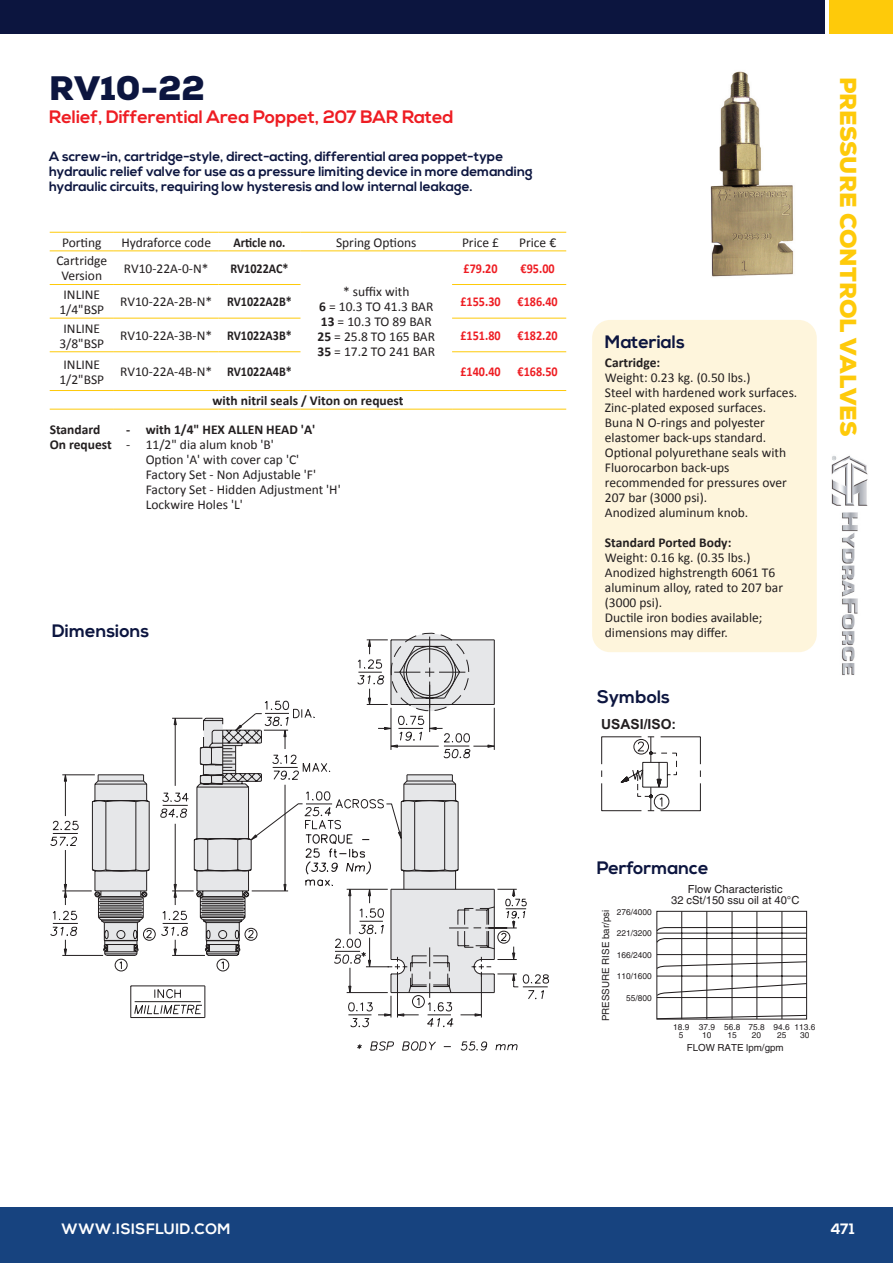
<style>
.page{position:relative;width:893px;height:1263px;background:#fff}
.page>*{position:absolute;margin:0;border:0;box-sizing:border-box;transform-origin:0 0}
.Head_A{font:900 33px "Nexa";color:#0c153f}
.t1{font:900 22.5px "Nexa";color:#feca0a}
.Head_B_ratings{font:700 18px "Nexa";color:#ee1d23}
.Head_B{font:700 18px "Nexa";color:#0c153f}
.t2{font:700 15px "Nexa";letter-spacing:.03em;color:#fff}
.t3{font:700 13.95px "Arial";color:#231f20}
.Materials_text{font:13.5px/15px "Calibri";color:#231f20}
.Tables{font:13.5px/15px "Calibri";color:#231f20;text-align:center}
.Head_C{font:700 13.5px/15px "Nexa";color:#0c153f}
.Tables-2{font:700 13.5px "Calibri";color:#231f20}
.Tables-3{font:700 13.5px "Calibri";color:#ee1d23;scale:.9 1}
.Tables-4{font:700 13.5px "Calibri";color:#231f20;scale:.9 1}
.Materials_text-2{font:700 13.5px "Calibri";color:#231f20}
.t4{font:11.1px/11.1px "Helvetica";color:#231f20;text-align:center}
.t5{font:9.75px "Helvetica";color:#231f20}
.t6{font:8.4px/8.4px "Helvetica";color:#231f20;text-align:center}
.s1{font-weight:700}
</style>
<div class="page">
<div style="left:0;top:1208px;width:893px;height:55px;background:#17437f"></div>
<div style="left:829px;top:0;width:64px;height:34px;background:#feca0a"></div>
<div style="left:0;top:0;width:825px;height:34px;background:#0c153f"></div>
<img style="left:831px;top:455px;width:37px;height:220px">
<hr style="left:681px;top:911px;width:1px;height:108px;background:#231f20">
<hr style="left:732px;top:911px;width:1px;height:108px;background:#231f20">
<hr style="left:707px;top:911px;width:1px;height:108px;background:#231f20">
<hr style="left:757px;top:911px;width:1px;height:108px;background:#231f20">
<hr style="left:782px;top:911px;width:1px;height:108px;background:#231f20">
<svg style="left:656px;top:926px;width:152px;height:94px"></svg>
<div style="left:657px;top:911px;width:150px;height:108px;border:1px solid #231f20"></div>
<svg style="left:601px;top:736px;width:100px;height:75px"></svg>
<svg style="left:52px;top:820px;width:497px;height:231px"></svg>
<svg style="left:62px;top:633px;width:486px;height:385px"></svg>
<div style="left:592px;top:320px;width:225px;height:332px;background:#fef5dc;border-radius:18px"></div>
<hr style="left:50px;top:232px;width:64px;height:1px;background:#feca0a">
<hr style="left:114px;top:232px;width:105px;height:1px;background:#feca0a">
<hr style="left:219px;top:232px;width:81px;height:1px;background:#feca0a">
<hr style="left:300px;top:232px;width:152px;height:1px;background:#feca0a">
<hr style="left:452px;top:232px;width:57px;height:1px;background:#feca0a">
<hr style="left:509px;top:232px;width:57px;height:1px;background:#feca0a">
<hr style="left:50px;top:250px;width:64px;height:1px;background:#feca0a">
<hr style="left:114px;top:250px;width:105px;height:1px;background:#feca0a">
<hr style="left:219px;top:250px;width:81px;height:1px;background:#feca0a">
<hr style="left:300px;top:250px;width:152px;height:1px;background:#feca0a">
<hr style="left:452px;top:250px;width:57px;height:1px;background:#feca0a">
<hr style="left:509px;top:250px;width:57px;height:1px;background:#feca0a">
<hr style="left:50px;top:284px;width:64px;height:1px;background:#feca0a">
<hr style="left:114px;top:284px;width:105px;height:1px;background:#feca0a">
<hr style="left:219px;top:284px;width:81px;height:1px;background:#feca0a">
<hr style="left:452px;top:284px;width:57px;height:1px;background:#feca0a">
<hr style="left:509px;top:284px;width:57px;height:1px;background:#feca0a">
<hr style="left:452px;top:318px;width:57px;height:1px;background:#feca0a">
<hr style="left:509px;top:318px;width:57px;height:1px;background:#feca0a">
<hr style="left:452px;top:351px;width:57px;height:1px;background:#feca0a">
<hr style="left:509px;top:351px;width:57px;height:1px;background:#feca0a">
<hr style="left:452px;top:390px;width:57px;height:1px;background:#feca0a">
<hr style="left:509px;top:390px;width:57px;height:1px;background:#feca0a">
<hr style="left:50px;top:318px;width:64px;height:1px;background:#feca0a">
<hr style="left:114px;top:318px;width:105px;height:1px;background:#feca0a">
<hr style="left:219px;top:318px;width:81px;height:1px;background:#feca0a">
<hr style="left:50px;top:351px;width:64px;height:1px;background:#feca0a">
<hr style="left:114px;top:351px;width:105px;height:1px;background:#feca0a">
<hr style="left:219px;top:351px;width:81px;height:1px;background:#feca0a">
<hr style="left:50px;top:390px;width:64px;height:1px;background:#feca0a">
<hr style="left:114px;top:390px;width:105px;height:1px;background:#feca0a">
<hr style="left:219px;top:390px;width:81px;height:1px;background:#feca0a">
<hr style="left:300px;top:390px;width:152px;height:1px;background:#feca0a">
<hr style="left:50px;top:409px;width:64px;height:1px;background:#feca0a">
<hr style="left:114px;top:409px;width:105px;height:1px;background:#feca0a">
<hr style="left:219px;top:409px;width:81px;height:1px;background:#feca0a">
<hr style="left:300px;top:409px;width:152px;height:1px;background:#feca0a">
<hr style="left:452px;top:409px;width:57px;height:1px;background:#feca0a">
<hr style="left:509px;top:409px;width:57px;height:1px;background:#feca0a">
<img style="left:710px;top:71px;width:84px;height:206px">
<p class="Head_A" style="left:49px;top:66px;width:157px">RV10-22</p>
<p class="Head_B_ratings" style="left:49px;top:107px;width:406px">Relief, Differential Area Poppet, 207 BAR Rated</p>
<p class="Head_C" style="left:49px;top:149px;width:485px">A screw-in, cartridge-style, direct-acting, differential area poppet-type hydraulic relief valve for use as a pressure limiting device in more demanding hydraulic circuits, requiring low hysteresis and low internal leakage.</p>
<p class="Tables" style="left:62px;top:234px;width:41px">Porting</p>
<p class="Tables" style="left:121px;top:234px;width:91px">Hydraforce code</p>
<p class="Tables-4" style="left:234px;top:233px;width:59px">Article no.</p>
<p class="Tables" style="left:336px;top:234px;width:82px">Spring Options</p>
<p class="Tables" style="left:462px;top:234px;width:39px">Price £</p>
<p class="Tables" style="left:519px;top:234px;width:39px">Price €</p>
<p class="Tables" style="left:56px;top:253px;width:52px">Cartridge<br>Version</p>
<p class="Tables" style="left:124px;top:260px;width:86px">RV10-22A-0-N*</p>
<p class="Tables-4" style="left:230px;top:259px;width:66px">RV1022AC*</p>
<p class="Tables" style="left:343px;top:283px;width:68px">* suffix with</p>
<p class="Tables" style="left:319px;top:298px;width:116px"><span class="s1">6</span> = 10.3 TO 41.3 BAR</p>
<p class="Tables" style="left:321px;top:313px;width:112px"><span class="s1">13</span> = 10.3 TO 89 BAR</p>
<p class="Tables" style="left:317px;top:328px;width:119px"><span class="s1">25</span> = 25.8 TO 165 BAR</p>
<p class="Tables" style="left:317px;top:343px;width:119px"><span class="s1">35</span> = 17.2 TO 241 BAR</p>
<p class="Tables-3" style="left:464px;top:259px;width:39px">£79.20</p>
<p class="Tables-3" style="left:521px;top:259px;width:39px">€95.00</p>
<p class="Tables" style="left:59px;top:286px;width:46px">INLINE<br>1/4"BSP</p>
<p class="Tables" style="left:120px;top:294px;width:93px">RV10-22A-2B-N*</p>
<p class="Tables-4" style="left:227px;top:292px;width:74px">RV1022A2B*</p>
<p class="Tables-3" style="left:460px;top:292px;width:46px">£155.30</p>
<p class="Tables-3" style="left:517px;top:292px;width:46px">€186.40</p>
<p class="Tables" style="left:59px;top:320px;width:46px">INLINE<br>3/8"BSP</p>
<p class="Tables" style="left:120px;top:327px;width:93px">RV10-22A-3B-N*</p>
<p class="Tables-4" style="left:227px;top:326px;width:74px">RV1022A3B*</p>
<p class="Tables-3" style="left:460px;top:326px;width:46px">£151.80</p>
<p class="Tables-3" style="left:517px;top:326px;width:46px">€182.20</p>
<p class="Tables" style="left:59px;top:356px;width:46px">INLINE<br>1/2"BSP</p>
<p class="Tables" style="left:120px;top:364px;width:93px">RV10-22A-4B-N*</p>
<p class="Tables-4" style="left:227px;top:362px;width:74px">RV1022A4B*</p>
<p class="Tables-3" style="left:460px;top:362px;width:46px">£140.40</p>
<p class="Tables-3" style="left:517px;top:362px;width:46px">€168.50</p>
<p class="Tables-2" style="left:212px;top:391px;width:193px">with nitril seals / Viton on request</p>
<p class="Tables-2" style="left:50px;top:419px;width:52px">Standard</p>
<p class="Tables-2" style="left:126px;top:419px;width:191px">- with 1/4" HEX ALLEN HEAD 'A'</p>
<p class="Tables" style="left:50px;top:436px;width:226px"><span class="s1">On request</span> - 11/2" dia alum knob 'B'</p>
<p class="Tables" style="left:146px;top:451px;width:155px">Option 'A' with cover cap 'C'</p>
<p class="Tables" style="left:146px;top:466px;width:172px">Factory Set - Non Adjustable 'F'</p>
<p class="Tables" style="left:146px;top:481px;width:196px">Factory Set - Hidden Adjustment 'H'</p>
<p class="Tables" style="left:146px;top:496px;width:98px">Lockwire Holes 'L'</p>
<p class="Head_B" style="left:605px;top:331px;width:81px">Materials</p>
<p class="Materials_text-2" style="left:605px;top:353px;width:57px">Cartridge:</p>
<p class="Materials_text" style="left:605px;top:369px;width:147px">Weight: 0.23 kg. (0.50 lbs.)</p>
<p class="Materials_text" style="left:605px;top:384px;width:194px">Steel with hardened work surfaces.</p>
<p class="Materials_text" style="left:605px;top:399px;width:163px">Zinc-plated exposed surfaces.</p>
<p class="Materials_text" style="left:605px;top:414px;width:162px">Buna N O-rings and polyester</p>
<p class="Materials_text" style="left:605px;top:429px;width:163px">elastomer back-ups standard.</p>
<p class="Materials_text" style="left:605px;top:444px;width:183px">Optional polyurethane seals with</p>
<p class="Materials_text" style="left:605px;top:459px;width:184px">Fluorocarbon back-ups recommended for pressures over<br>207 bar (3000 psi).</p>
<p class="Materials_text" style="left:605px;top:504px;width:145px">Anodized aluminum knob.</p>
<p class="Materials_text-2" style="left:605px;top:533px;width:128px">Standard Ported Body:</p>
<p class="Materials_text" style="left:605px;top:549px;width:147px">Weight: 0.16 kg. (0.35 lbs.)</p>
<p class="Materials_text" style="left:605px;top:564px;width:180px">Anodized highstrength 6061 T6 aluminum alloy, rated to 207 bar (3000 psi).</p>
<p class="Materials_text" style="left:605px;top:609px;width:159px">Ductile iron bodies available;</p>
<p class="Head_B" style="left:52px;top:621px;width:99px">Dimensions</p>
<p class="Materials_text" style="left:605px;top:624px;width:125px">dimensions may differ.</p>
<p class="Head_B" style="left:597px;top:686px;width:74px">Symbols</p>
<p class="t3" style="left:601px;top:716px;width:77px">USASI/ISO:</p>
<h2 class="t1" style="left:863px;top:77px;width:361px;rotate:90deg">PRESSURE CONTROL VALVES</h2>
<p class="Head_B" style="left:597px;top:858px;width:113px">Performance</p>
<p class="t6" style="left:617px;top:907px;width:36px">276/4000</p>
<p class="t6" style="left:617px;top:929px;width:36px">221/3200</p>
<p class="t6" style="left:617px;top:950px;width:36px">166/2400</p>
<p class="t6" style="left:617px;top:972px;width:36px">110/1600</p>
<p class="t6" style="left:626px;top:993px;width:27px">55/800</p>
<p class="t5" style="left:600px;top:1021px;width:113px;rotate:-90deg">PRESSURE RISE bar/psi</p>
<p class="t4" style="left:671px;top:884px;width:130px">Flow Characteristic<br>32 cSt/150 ssu oil at 40 C</p>
<p class="t6" style="left:724px;top:1023px;width:18px">56.8<br>15</p>
<p class="t6" style="left:748px;top:1023px;width:18px">75.8<br>20</p>
<p class="t6" style="left:773px;top:1023px;width:18px">94.6<br>25</p>
<p class="t6" style="left:794px;top:1023px;width:22px">113.6<br>30</p>
<p class="t6" style="left:673px;top:1023px;width:18px">18.9<br>5</p>
<p class="t6" style="left:699px;top:1023px;width:18px">37.9<br>10</p>
<p class="t5" style="left:687px;top:1042px;width:98px">FLOW RATE lpm/gpm</p>
<p class="t2" style="left:62px;top:1220px;width:170px">WWW.ISISFLUID.COM</p>
<p class="t2" style="left:830px;top:1220px;width:26px">471</p>
</div>
